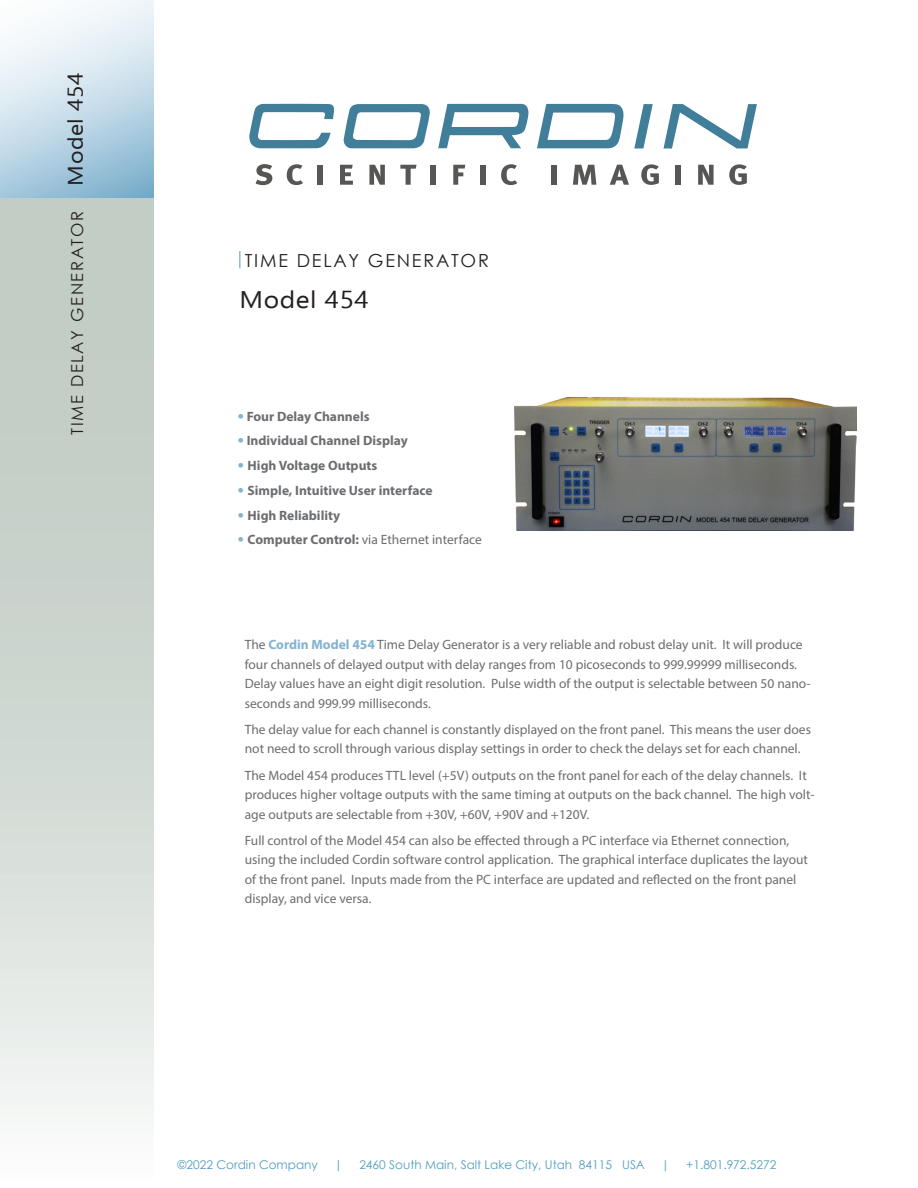
<style>
.page{position:relative;width:918px;height:1188px;background:#fff}
.page>*{position:absolute;margin:0;border:0;box-sizing:border-box;transform-origin:0 0}
.t1{font:24px "Ebrima";letter-spacing:.02em;color:#231f20;scale:1.1 1}
.t2{font:21px "Ebrima";letter-spacing:.02em;color:#231f20;scale:1.1 1}
.t3{font:18px "Century Gothic";letter-spacing:.1em;color:#231f20}
.t4{font:16.5px "Century Gothic";letter-spacing:.1em;color:#231f20}
.Bullet_Points{font:13.5px/19.5px "Myriad Pro";color:#6c6d70}
.Bullet_Points-2{font:700 13.5px "Myriad Pro";color:#6c6d70}
.t5{font:12px "Century Gothic";color:#529cbe}
.s1{font-size:18px;color:#83b3cf}
.s2{font-weight:700;font-size:18px;color:#83b3cf}
.s3{font-weight:700}
.s4{font-weight:700;color:#83b3cf}
</style>
<div class="page">
<svg style="left:0;top:0;width:154px;height:199px"></svg>
<div style="left:0;top:199px;width:154px;height:989px;background:linear-gradient(to bottom,#b7c4ba,#f1f3f2)"></div>
<svg style="left:239px;top:251px;width:1px;height:17px"></svg>
<svg style="left:249px;top:104px;width:85px;height:44px"></svg>
<svg style="left:343px;top:104px;width:87px;height:44px"></svg>
<svg style="left:438px;top:104px;width:91px;height:44px"></svg>
<svg style="left:537px;top:104px;width:87px;height:44px"></svg>
<svg style="left:634px;top:104px;width:19px;height:45px"></svg>
<svg style="left:664px;top:104px;width:93px;height:45px"></svg>
<svg style="left:256px;top:164px;width:16px;height:21px"></svg>
<svg style="left:287px;top:164px;width:16px;height:21px"></svg>
<div style="left:317px;top:165px;width:6px;height:20px;background:#565755"></div>
<svg style="left:340px;top:165px;width:13px;height:20px"></svg>
<svg style="left:369px;top:165px;width:16px;height:20px"></svg>
<svg style="left:400px;top:165px;width:17px;height:20px"></svg>
<div style="left:431px;top:165px;width:5px;height:20px;background:#565755"></div>
<svg style="left:453px;top:165px;width:12px;height:20px"></svg>
<div style="left:480px;top:165px;width:6px;height:20px;background:#565755"></div>
<svg style="left:501px;top:164px;width:16px;height:21px"></svg>
<div style="left:551px;top:165px;width:5px;height:20px;background:#565755"></div>
<svg style="left:573px;top:165px;width:23px;height:20px"></svg>
<svg style="left:610px;top:165px;width:19px;height:20px"></svg>
<svg style="left:641px;top:164px;width:18px;height:21px"></svg>
<div style="left:676px;top:165px;width:5px;height:20px;background:#565755"></div>
<svg style="left:698px;top:165px;width:16px;height:20px"></svg>
<svg style="left:729px;top:164px;width:18px;height:21px"></svg>
<img style="left:514px;top:397px;width:342px;height:133px">
<p class="t2" style="left:60px;top:186px;width:104px;rotate:-90deg">Model 454</p>
<p class="t4" style="left:66px;top:435px;width:225px;rotate:-90deg">TIME DELAY GENERATOR</p>
<p class="t3" style="left:245px;top:248px;width:246px">TIME DELAY GENERATOR</p>
<p class="t1" style="left:240px;top:282px;width:119px">Model 454</p>
<p class="Bullet_Points-2" style="left:238px;top:407px;width:133px"><span class="s1">•</span> Four Delay Channels</p>
<p class="Bullet_Points-2" style="left:238px;top:432px;width:171px"><span class="s1">•</span> Individual Channel Display</p>
<p class="Bullet_Points-2" style="left:238px;top:457px;width:141px"><span class="s1">•</span> High Voltage Outputs</p>
<p class="Bullet_Points-2" style="left:238px;top:481px;width:196px"><span class="s1">•</span> Simple, Intuitive User interface</p>
<p class="Bullet_Points-2" style="left:238px;top:506px;width:104px"><span class="s1">•</span> High Reliability</p>
<p class="Bullet_Points" style="left:238px;top:530px;width:245px"><span class="s2">•</span> <span class="s3">Computer Control:</span> via Ethernet interface</p>
<p class="Bullet_Points" style="left:245px;top:635px;width:567px">The <span class="s4">Cordin Model 454</span> Time Delay Generator is a very reliable and robust delay unit. It will produce four channels of delayed output with delay ranges from 10 picoseconds to 999.99999 milliseconds.<br>Delay values have an eight digit resolution. Pulse width of the output is selectable between 50 nano&shy;seconds and 999.99 milliseconds.</p>
<p class="Bullet_Points" style="left:245px;top:719px;width:568px">The delay value for each channel is constantly displayed on the front panel. This means the user does not need to scroll through various display settings in order to check the delays set for each channel.</p>
<p class="Bullet_Points" style="left:245px;top:765px;width:571px">The Model 454 produces TTL level (+5V) outputs on the front panel for each of the delay channels. It produces higher voltage outputs with the same timing at outputs on the back channel. The high volt&shy;age outputs are selectable from +30V, +60V, +90V and +120V.</p>
<p class="Bullet_Points" style="left:245px;top:830px;width:565px">Full control of the Model 454 can also be effected through a PC interface via Ethernet connection, using the included Cordin software control application. The graphical interface duplicates the layout of the front panel. Inputs made from the PC interface are updated and reflected on the front panel display, and vice versa.</p>
<p class="t5" style="left:178px;top:1156px;width:142px">©2022 Cordin Company</p>
<p class="t5" style="left:335px;top:1156px;width:10px">|</p>
<p class="t5" style="left:359px;top:1156px;width:287px">2460 South Main, Salt Lake City, Utah 84115 USA</p>
<p class="t5" style="left:661px;top:1156px;width:10px">|</p>
<p class="t5" style="left:686px;top:1156px;width:92px">+1.801.972.5272</p>
</div>
